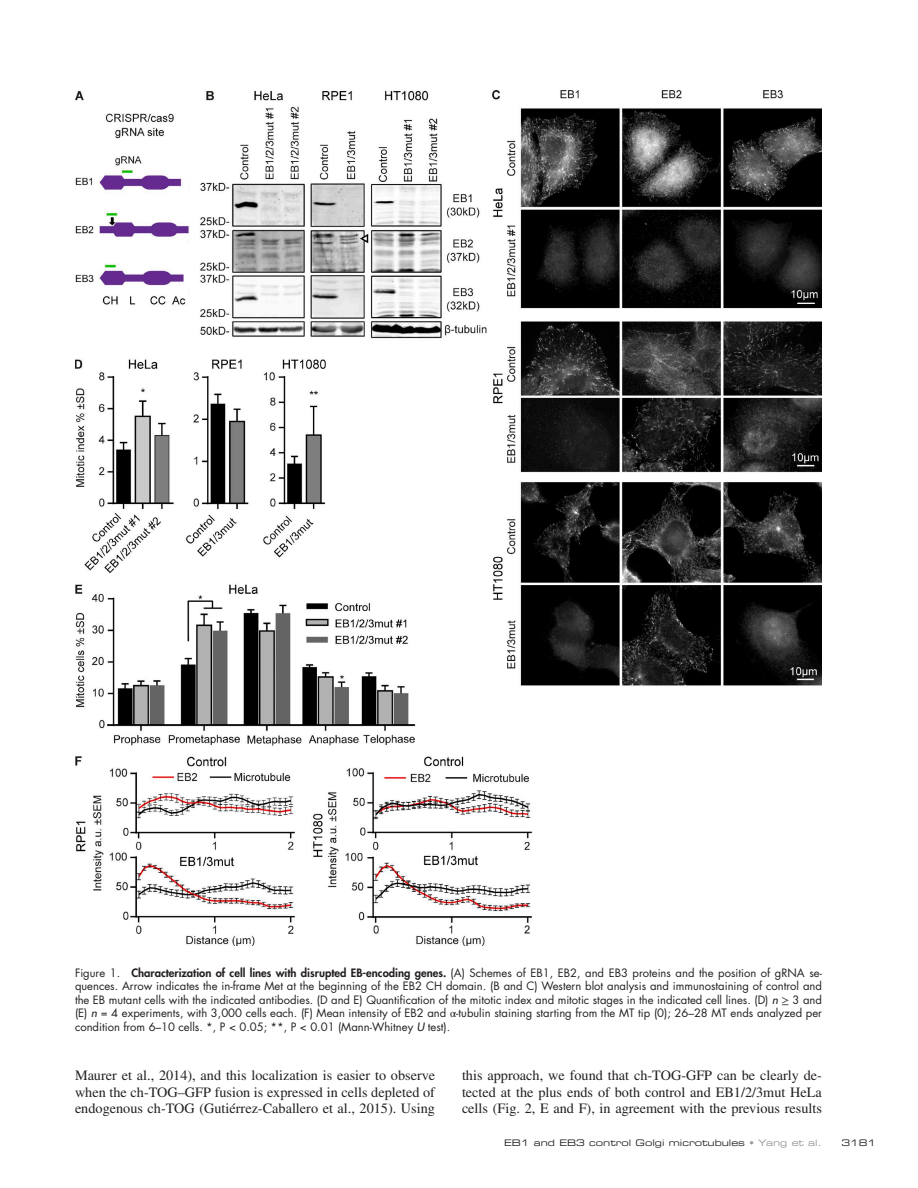
<style>
.page{position:relative;width:918px;height:1188px;background:#fff}
.page>*{position:absolute;margin:0;border:0;box-sizing:border-box;transform-origin:0 0}
.t1{font:14.25px/16.5px "Times LT Std";color:#231f20;text-align:justify}
.t2{font:11.25px/13.5px "Futura Std";color:#231f20;text-align:justify}
.t3{font:9px "Eurostile LT Std Ex 2";color:#231f20}
.s1{font-weight:800}
.s2{font-weight:500;font-style:italic}
.s3{font-family:"STIX General"}
.s4{color:#949698}
</style>
<div class="page">
<img style="left:75px;top:90px;width:747px;height:855px">
<p class="t2" style="left:75px;top:966px;width:749px">Figure 1. <span class="s1">Characterization of cell lines with disrupted EB-encoding genes.</span> (A) Schemes of EB1, EB2, and EB3 proteins and the position of gRNA se&shy;quences. Arrow indicates the in-frame Met at the beginning of the EB2 CH domain. (B and C) Western blot analysis and immunostaining of control and the EB mutant cells with the indicated antibodies. (D and E) Quantification of the mitotic index and mitotic stages in the indicated cell lines. (D) <span class="s2">n</span> <span class="s3">≥</span> 3 and (E) <span class="s2">n</span> = 4 experiments, with 3,000 cells each. (F) Mean intensity of EB2 and <span class="s3">α</span>-tubulin staining starting from the MT tip (0); 26–28 MT ends analyzed per condition from 6–10 cells. *, P &lt; 0.05; **, P &lt; 0.01 (Mann-Whitney <span class="s2">U</span> test).</p>
<p class="t1" style="left:75px;top:1067px;width:362px">Maurer et al., 2014), and this localization is easier to observe when the ch-TOG–GFP fusion is expressed in cells depleted of endogenous ch-TOG (Gutiérrez-Caballero et al., 2015). Using</p>
<p class="t1" style="left:462px;top:1067px;width:362px">this approach, we found that ch-TOG-GFP can be clearly de&shy;tected at the plus ends of both control and EB1/2/3mut HeLa cells (Fig. 2, E and F), in agreement with the previous results</p>
<p class="t3" style="left:504px;top:1136px;width:319px">EB1 and EB3 control Golgi microtubules <span class="s4">• Yang et al.</span></p>
<p class="t3" style="left:841px;top:1136px;width:36px">3181</p>
</div>
